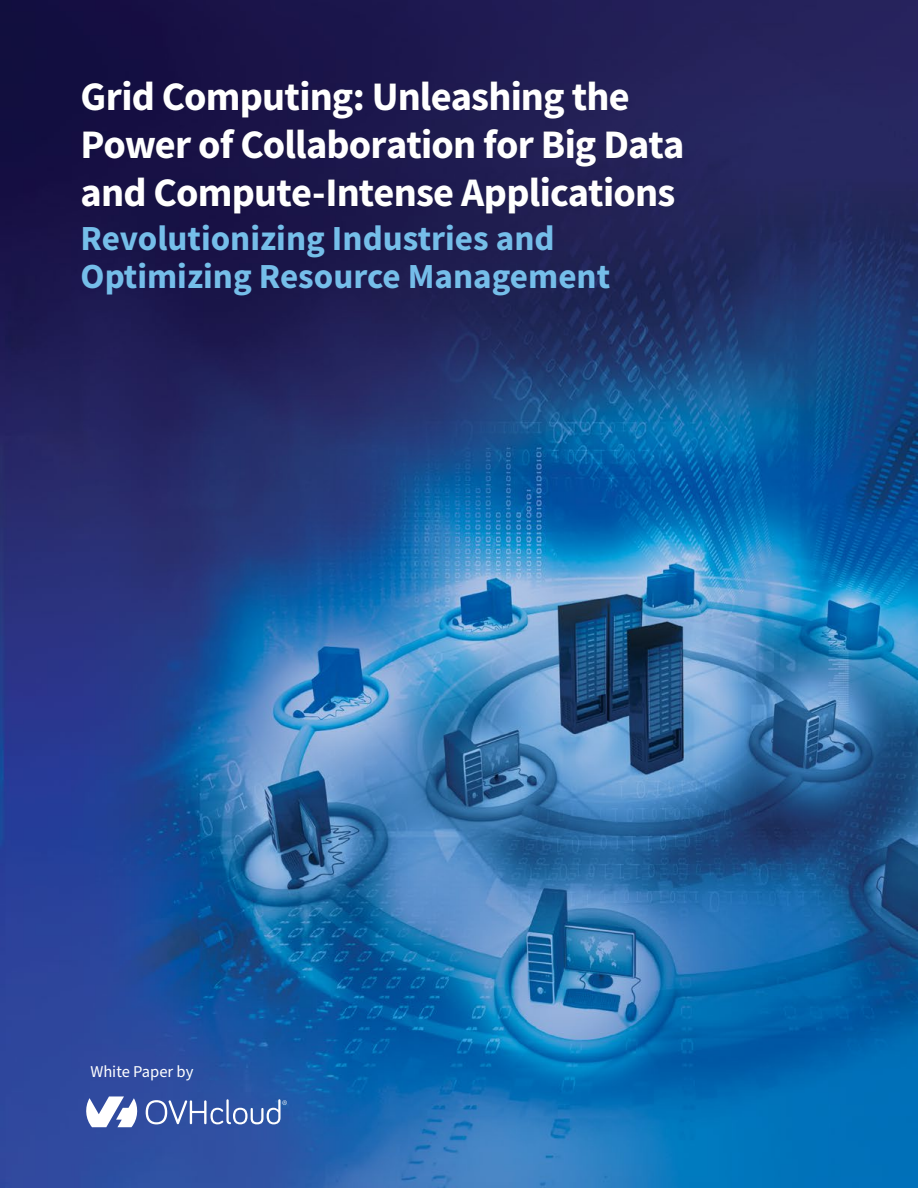
<style>
.page{position:relative;width:918px;height:1188px;background:#fff}
.page>*{position:absolute;margin:0;border:0;box-sizing:border-box;transform-origin:0 0}
.t1{font:700 40.5px/48px "Source Sans Pro";letter-spacing:-.02em;color:#fff}
.t2{font:700 35.25px/38.2px "Source Sans Pro";color:#75bee9}
.t3{font:16.5px "Source Sans Pro";color:#fff}
</style>
<div class="page">
<img style="left:0;top:0;width:918px;height:1188px">
<svg style="left:86px;top:1096px;width:53px;height:31px"></svg>
<svg style="left:146px;top:1099px;width:141px;height:25px;background:#5d79b8"></svg>
<div style="left:82px;top:81px;width:600px;height:133px;background:#000;opacity:.23"></div>
<p class="t1" style="left:81px;top:72px;width:605px">Grid Computing: Unleashing the<br>Power of Collaboration for Big Data and Compute-Intense Applications</p>
<p class="t2" style="left:81px;top:219px;width:531px">Revolutionizing Industries and<br>Optimizing Resource Management</p>
<p class="t3" style="left:90px;top:1061px;width:105px">White Paper by</p>
</div>
